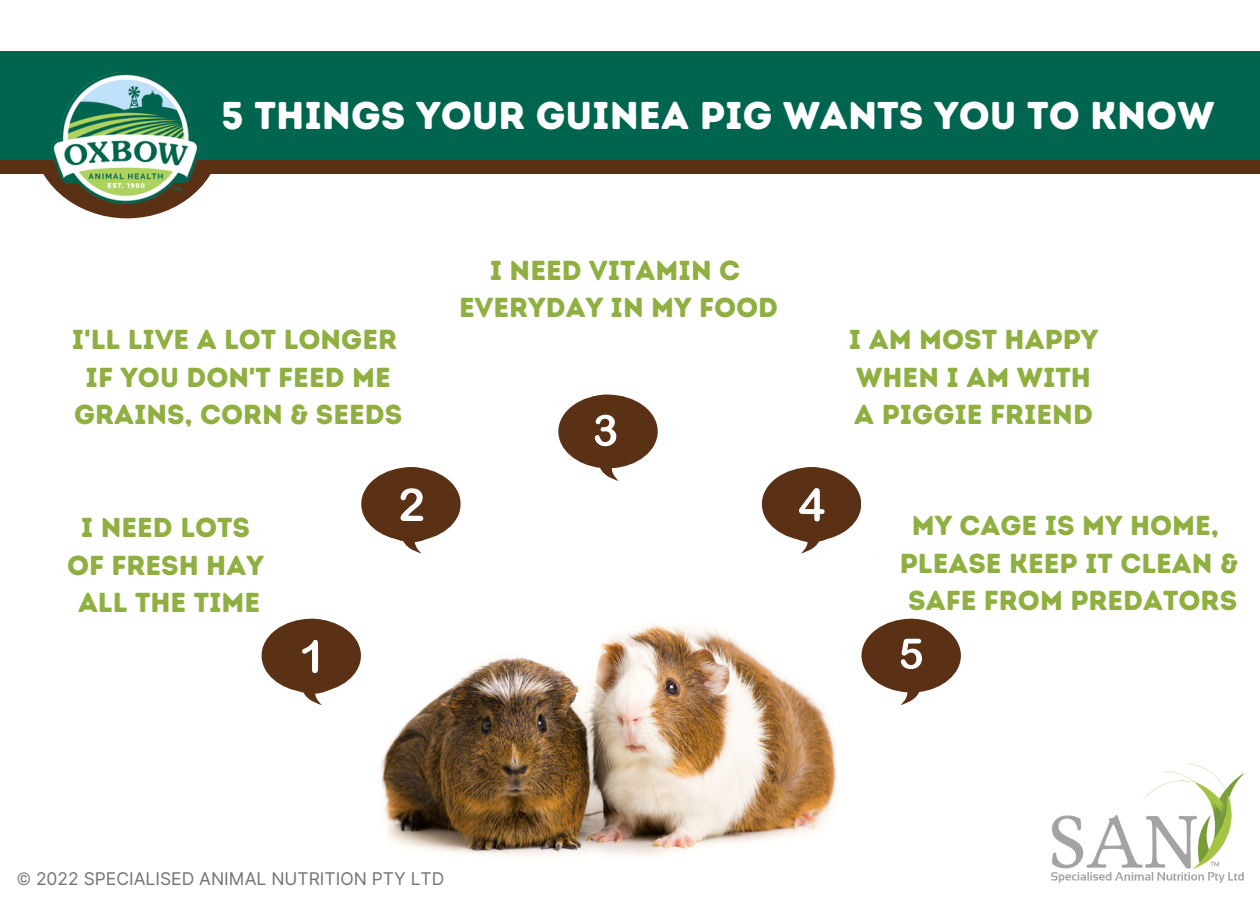
<style>
.page{position:relative;width:1260px;height:900px;background:#fff}
.page>*{position:absolute;margin:0;border:0;box-sizing:border-box;transform-origin:0 0}
.t1{font:38.75px "Intro Rust Base";color:#fff}
.t2{font:27.5px/37.5px "Intro Rust Base";color:#8fb041;text-align:center}
.t3{font:17.5px "Inter";color:#737373}
</style>
<div class="page">
<div style="left:0;top:58px;width:1260px;height:116px;background:#5b3116"></div>
<div style="left:32px;top:51px;width:190px;height:167px;background:#5b3116;border-radius:50%"></div>
<div style="left:0;top:51px;width:1260px;height:109px;background:#00654f"></div>
<img style="left:1051px;top:763px;width:194px;height:120px">
<img style="left:52px;top:73px;width:148px;height:131px">
<img style="left:380px;top:553px;width:482px;height:304px">
<svg style="left:262px;top:619px;width:99px;height:86px"></svg>
<svg style="left:361px;top:467px;width:100px;height:86px"></svg>
<svg style="left:558px;top:395px;width:100px;height:86px"></svg>
<svg style="left:862px;top:619px;width:99px;height:86px"></svg>
<svg style="left:762px;top:467px;width:99px;height:86px"></svg>
<p class="t1" style="left:221px;top:92px;width:995px">5 THINGS YOUR GUINEA PIG WANTS YOU TO KNOW</p>
<p class="t2" style="left:72px;top:321px;width:327px">I'LL LIVE A LOT LONGER</p>
<p class="t2" style="left:74px;top:358px;width:330px">IF YOU DON'T FEED ME<br>GRAINS, CORN &amp; SEEDS</p>
<p class="t2" style="left:81px;top:509px;width:171px">I NEED LOTS</p>
<p class="t2" style="left:67px;top:546px;width:198px">OF FRESH HAY</p>
<p class="t2" style="left:78px;top:584px;width:184px">ALL THE TIME</p>
<p class="t2" style="left:490px;top:251px;width:252px">I NEED VITAMIN C</p>
<p class="t2" style="left:459px;top:289px;width:320px">EVERYDAY IN MY FOOD</p>
<p class="t2" style="left:849px;top:321px;width:251px">I AM MOST HAPPY</p>
<p class="t2" style="left:856px;top:358px;width:236px">WHEN I AM WITH</p>
<p class="t2" style="left:854px;top:396px;width:240px">A PIGGIE FRIEND</p>
<p class="t2" style="left:912px;top:507px;width:309px">MY CAGE IS MY HOME,</p>
<p class="t2" style="left:900px;top:544px;width:340px">PLEASE KEEP IT CLEAN &amp;</p>
<p class="t2" style="left:908px;top:582px;width:330px">SAFE FROM PREDATORS</p>
<p class="t3" style="left:17px;top:868px;width:429px">© 2022 SPECIALISED ANIMAL NUTRITION PTY LTD</p>
</div>
